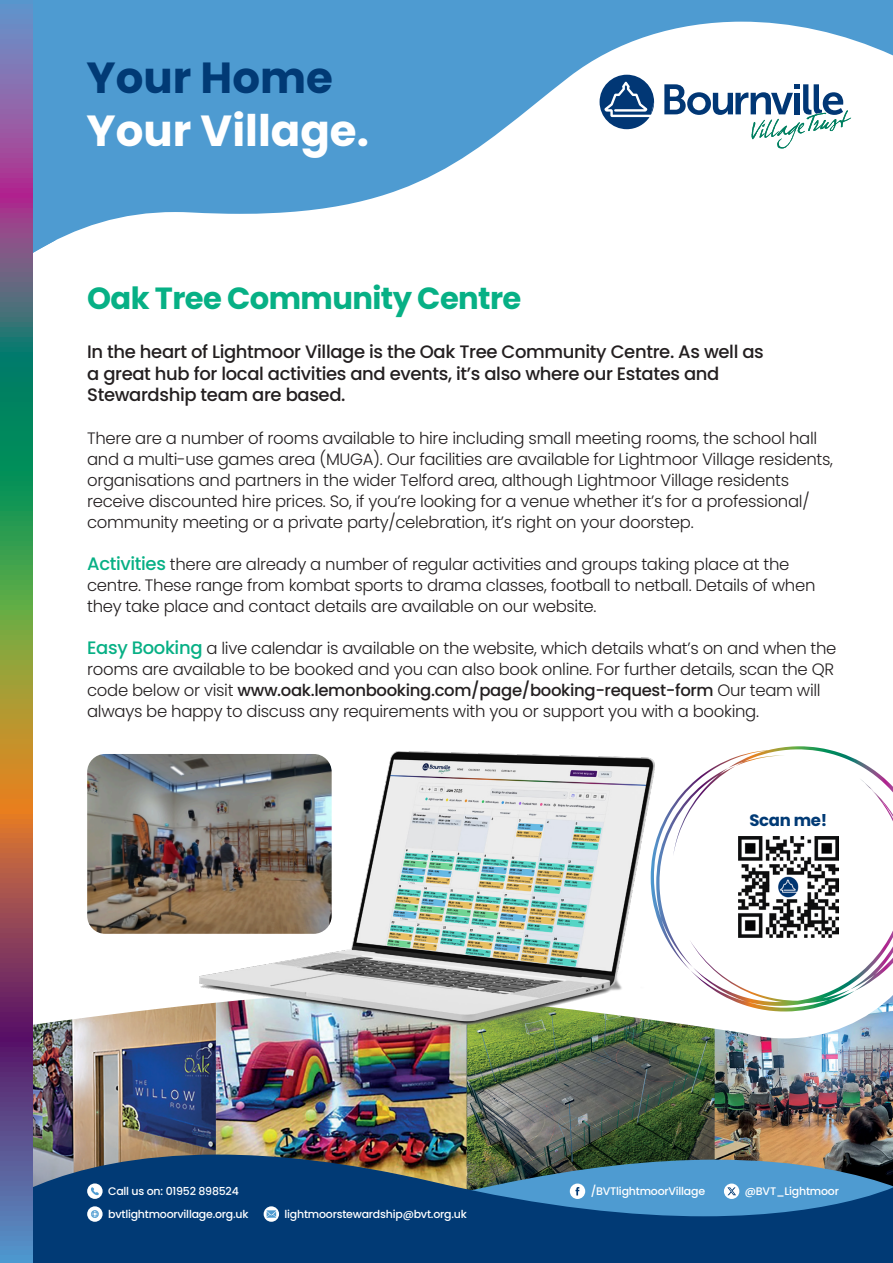
<style>
.page{position:relative;width:893px;height:1263px;background:#fff}
.page>*{position:absolute;margin:0;border:0;box-sizing:border-box;transform-origin:0 0}
.t1{font:700 43.5px/52.5px "Poppins";color:#fff}
.t2{font:700 30.6px "Poppins";letter-spacing:-.02em;color:#07b085}
.Body{font:500 18px/21.6px "Poppins";letter-spacing:-.02em;color:#231f20}
.Body-2{font:300 16.5px/21px "Poppins";letter-spacing:-.02em;color:#231f20}
.Body-3{font:700 16.5px "Poppins";letter-spacing:-.02em;color:#013a75}
.Body-4{font:500 10.95px "Poppins";letter-spacing:-.02em;color:#fff}
.s1{color:#013a75}
.s2{font-weight:500;font-size:18px;color:#07b085}
.s3{font-weight:500}
</style>
<div class="page">
<img style="left:33px;top:1037px;width:860px;height:117px">
<img style="left:33px;top:1004px;width:597px;height:33px">
<img style="left:630px;top:970px;width:263px;height:68px">
<svg style="left:654px;top:746px;width:239px;height:224px"></svg>
<svg style="left:33px;top:1154px;width:860px;height:109px;background:#1b4f7e"></svg>
<svg style="left:33px;top:0;width:860px;height:253px;fill:#4e9bd1"></svg>
<svg style="left:600px;top:75px;width:54px;height:54px"></svg>
<svg style="left:664px;top:84px;width:187px;height:65px"></svg>
<svg style="left:87px;top:1206px;width:16px;height:16px"></svg>
<svg style="left:91px;top:1210px;width:8px;height:8px"></svg>
<svg style="left:87px;top:1183px;width:16px;height:16px"></svg>
<svg style="left:264px;top:1206px;width:15px;height:16px"></svg>
<svg style="left:570px;top:1183px;width:15px;height:16px"></svg>
<svg style="left:724px;top:1183px;width:15px;height:16px"></svg>
<img style="left:738px;top:837px;width:101px;height:101px">
<svg style="left:727px;top:1187px;width:9px;height:8px"></svg>
<svg style="left:575px;top:1187px;width:4px;height:8px"></svg>
<svg style="left:91px;top:1187px;width:8px;height:8px"></svg>
<svg style="left:266px;top:1210px;width:10px;height:8px"></svg>
<div style="left:0;top:0;width:566px;height:40px;background:#4e9bd1"></div>
<svg style="left:774px;top:0;width:119px;height:40px"></svg>
<svg style="left:0;top:4px;width:33px;height:1259px;background:#6e6d6d"></svg>
<img style="left:87px;top:754px;width:112px;height:180px">
<img style="left:199px;top:752px;width:455px;height:273px">
<p class="t1" style="left:87px;top:52px;width:284px"><span class="s1">Your Home<br></span>Your Village.</p>
<p class="t2" style="left:87px;top:280px;width:436px">Oak Tree Community Centre</p>
<p class="Body" style="left:87px;top:341px;width:678px">In the heart of Lightmoor Village is the Oak Tree Community Centre. As well as a great hub for local activities and events, it’s also where our Estates and<br>Stewardship team are based.</p>
<p class="Body-2" style="left:87px;top:427px;width:747px">There are a number of rooms available to hire including small meeting rooms, the school hall and a multi-use games area (MUGA). Our facilities are available for Lightmoor Village residents, organisations and partners in the wider Telford area, although Lightmoor Village residents receive discounted hire prices. So, if you’re looking for a venue whether it’s for a professional/ community meeting or a private party/celebration, it’s right on your doorstep.</p>
<p class="Body-2" style="left:87px;top:553px;width:730px"><span class="s2">Activities</span> there are already a number of regular activities and groups taking place at the centre. These range from kombat sports to drama classes, football to netball. Details of when they take place and contact details are available on our website.</p>
<p class="Body-2" style="left:87px;top:637px;width:751px"><span class="s2">Easy Booking</span> a live calendar is available on the website, which details what’s on and when the rooms are available to be booked and you can also book online. For further details, scan the QR code below or visit <span class="s3">www.oak.lemonbooking.com/page/booking-request-form</span> Our team will always be happy to discuss any requirements with you or support you with a booking.</p>
<p class="Body-3" style="left:749px;top:810px;width:79px">Scan me!</p>
<p class="Body-4" style="left:108px;top:1185px;width:132px">Call us on: 01952 898524</p>
<p class="Body-4" style="left:108px;top:1208px;width:142px">bvtlightmoorvillage.org.uk</p>
<p class="Body-4" style="left:285px;top:1208px;width:184px">lightmoorstewardship@bvt.org.uk</p>
<p class="Body-4" style="left:591px;top:1185px;width:116px">/BVTlightmoorVillage</p>
<p class="Body-4" style="left:745px;top:1185px;width:96px">@BVT_Lightmoor</p>
</div>
